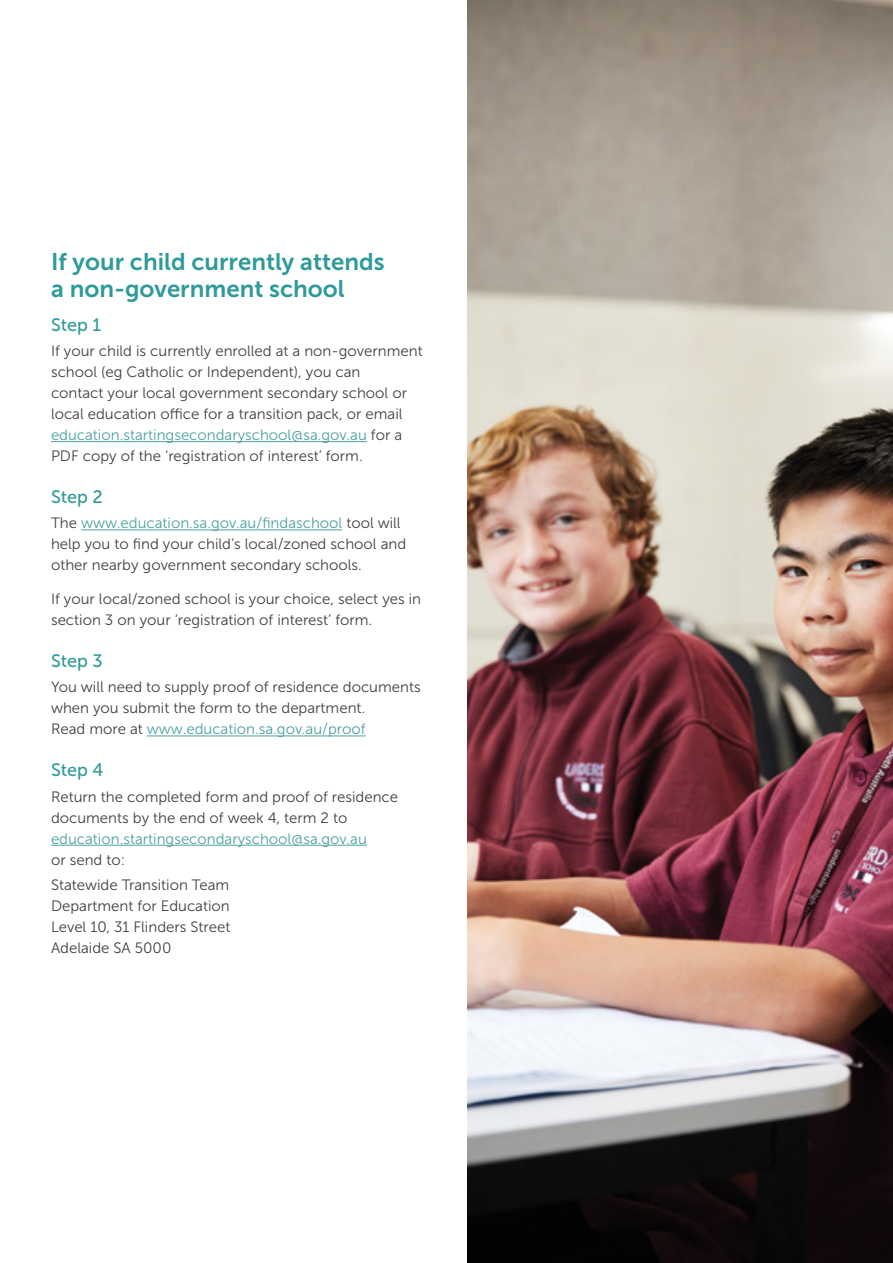
<style>
.page{position:relative;width:893px;height:1263px;background:#fff}
.page>*{position:absolute;margin:0;border:0;box-sizing:border-box;transform-origin:0 0}
.t1{font:24px/27px "Museo Sans 700";color:#2f9a9a}
.t2{font:18px "Museo Sans 500";color:#2f9a9a}
.t3{font:15px/21px "Museo Sans 300";color:#414042}
.t4{font:15px "Museo Sans 300";color:#4da1a2}
.s1{color:#4da1a2}
</style>
<div class="page">
<img style="left:468px;top:0;width:425px;height:1263px">
<hr style="left:51px;top:441px;width:316px;height:1px;background:#4da1a2">
<hr style="left:81px;top:529px;width:261px;height:1px;background:#4da1a2">
<hr style="left:147px;top:735px;width:219px;height:1px;background:#4da1a2">
<hr style="left:51px;top:845px;width:316px;height:1px;background:#4da1a2">
<h1 class="t1" style="left:51px;top:248px;width:335px">If your child currently attends a non-government school</h1>
<p class="t2" style="left:51px;top:315px;width:52px">Step 1</p>
<p class="t3" style="left:51px;top:341px;width:373px">If your child is currently enrolled at a non-government school (eg Catholic or Independent), you can<br>contact your local government secondary school or local education office for a transition pack, or email <span class="s1">education.startingsecondaryschool@sa.gov.au</span> for a PDF copy of the ‘registration of interest’ form.</p>
<p class="t2" style="left:51px;top:487px;width:53px">Step 2</p>
<p class="t3" style="left:51px;top:513px;width:357px">The <span class="s1">www.education.sa.gov.au/findaschool</span> tool will help you to find your child’s local/zoned school and other nearby government secondary schools.</p>
<p class="t3" style="left:51px;top:589px;width:372px">If your local/zoned school is your choice, select yes in section 3 on your ‘registration of interest’ form.</p>
<p class="t2" style="left:51px;top:651px;width:53px">Step 3</p>
<p class="t3" style="left:51px;top:677px;width:371px">You will need to supply proof of residence documents when you submit the form to the department.<br>Read more at <span class="s1">www.education.sa.gov.au/proof</span></p>
<p class="t2" style="left:51px;top:760px;width:54px">Step 4</p>
<p class="t3" style="left:51px;top:786px;width:349px">Return the completed form and proof of residence documents by the end of week 4, term 2 to</p>
<p class="t4" style="left:51px;top:830px;width:317px">education.startingsecondaryschool@sa.gov.au</p>
<p class="t3" style="left:51px;top:847px;width:180px;line-height:25.2px">or send to:<br>Statewide Transition Team</p>
<p class="t3" style="left:51px;top:895px;width:181px;text-align:justify">Department for Education Level 10, 31 Flinders Street Adelaide SA 5000</p>
</div>
